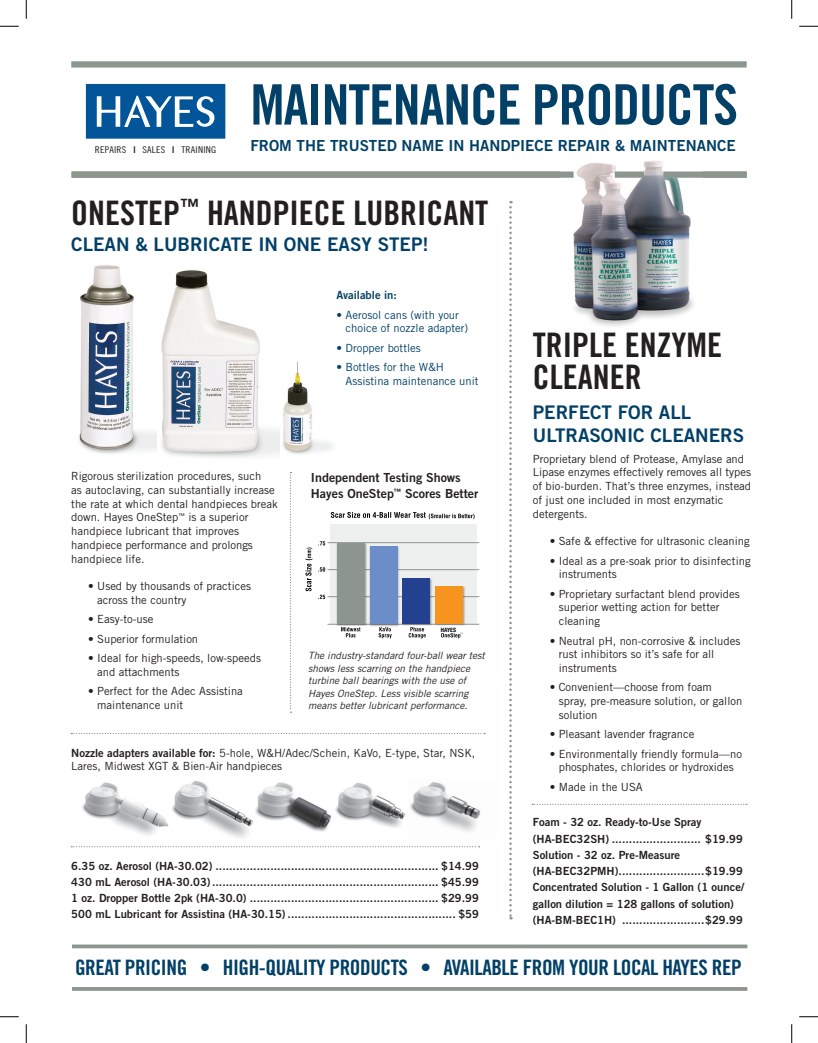
<style>
.page{position:relative;width:818px;height:1043px;background:#fff}
.page>*{position:absolute;margin:0;border:0;box-sizing:border-box;transform-origin:0 0}
.t1{font:55.88px "Trade Gothic Bold Cond Twenty";letter-spacing:-.02em;color:#024067}
.t2{font:33.75px/32.5px "Trade Gothic Bold Cond Twenty";color:#231f20}
.t3{font:21.25px "Trade Gothic Bold Cond Twenty";letter-spacing:-.02em;color:#024067}
.t4{font:18.75px/22.5px "Trade Gothic Bold Two";color:#024067}
.t5{font:15.25px "Trade Gothic Bold Two";color:#024067}
.t6{font:12.5px/16.2px "Trade Gothic Bold Two";color:#231f20}
.t7{font:11.25px/13.8px "Trade Gothic";color:#231f20}
.t8{font:11.25px/16.2px "Trade Gothic Bold Two";color:#231f20;text-align:justify}
.t9{font:11.25px/13.8px "Trade Gothic";color:#024067}
.t10{font:11.25px "Trade Gothic Bold Two";color:#024067}
.t11{font:italic 10px/12.5px "Trade Gothic";color:#231f20}
.t12{font:9.25px "Trade Gothic Cond Eighteen";letter-spacing:.025em;color:#231f20;scale:1.08 1}
.t13{font:700 condensed 5.88px "Helvetica Neue";color:#040503}
.s1{font-family:"Trade Gothic Bold Cond Twenty"}
.s2{font-family:"Trade Gothic Bold Two"}
</style>
<div class="page">
<div style="left:330px;top:524px;width:146px;height:100px;background:#eef0f0"></div>
<hr style="left:327px;top:569px;width:152px;height:1px;background:#8d958f">
<hr style="left:327px;top:596px;width:152px;height:1px;background:#8d958f">
<hr style="left:327px;top:624px;width:152px;height:1px;background:#8d958f">
<div style="left:87px;top:85px;width:137px;height:52px;background:#015598"></div>
<div style="left:86px;top:84px;width:139px;height:55px;border:2px solid #015598"></div>
<svg style="left:96px;top:95px;width:119px;height:32px"></svg>
<svg style="left:71px;top:733px;width:414px;height:1px"></svg>
<svg style="left:290px;top:472px;width:1px;height:240px"></svg>
<svg style="left:509px;top:201px;width:2px;height:718px"></svg>
<div style="left:71px;top:61px;width:675px;height:7px;background:#8d958f"></div>
<img style="left:82px;top:780px;width:171px;height:58px">
<img style="left:255px;top:782px;width:76px;height:50px">
<img style="left:335px;top:782px;width:70px;height:46px">
<img style="left:410px;top:782px;width:71px;height:50px">
<hr style="left:72px;top:987px;width:675px;height:3px;background:#8d958f">
<svg style="left:72px;top:944px;width:675px;height:4px;background:#9ca39e"></svg>
<svg style="left:341px;top:627px;width:19px;height:10px"></svg>
<svg style="left:408px;top:627px;width:17px;height:11px"></svg>
<svg style="left:441px;top:632px;width:21px;height:6px"></svg>
<svg style="left:318px;top:594px;width:7px;height:5px"></svg>
<svg style="left:318px;top:567px;width:7px;height:4px"></svg>
<svg style="left:318px;top:541px;width:7px;height:4px"></svg>
<svg style="left:305px;top:547px;width:7px;height:44px"></svg>
<svg style="left:331px;top:512px;width:143px;height:7px"></svg>
<svg style="left:378px;top:627px;width:13px;height:11px"></svg>
<div style="left:336px;top:542px;width:31px;height:84px;background:#231f20;opacity:.35"></div>
<div style="left:336px;top:543px;width:28px;height:81px;background:#8d958f"></div>
<div style="left:401px;top:577px;width:31px;height:49px;background:#231f20;opacity:.35"></div>
<div style="left:402px;top:578px;width:28px;height:46px;background:#23418f"></div>
<div style="left:434px;top:585px;width:31px;height:41px;background:#231f20;opacity:.35"></div>
<div style="left:435px;top:586px;width:28px;height:38px;background:#f79420"></div>
<div style="left:369px;top:545px;width:31px;height:81px;background:#231f20;opacity:.35"></div>
<div style="left:369px;top:546px;width:28px;height:78px;background:#6b8dc8"></div>
<img style="left:573px;top:161px;width:121px;height:165px">
<img style="left:79px;top:265px;width:78px;height:189px">
<img style="left:161px;top:270px;width:119px;height:188px">
<img style="left:283px;top:362px;width:50px;height:92px">
<svg style="left:71px;top:846px;width:408px;height:1px"></svg>
<svg style="left:532px;top:803px;width:215px;height:2px"></svg>
<div style="left:72px;top:171px;width:501px;height:7px;background:#8d958f"></div>
<div style="left:614px;top:171px;width:30px;height:7px;background:#8d958f"></div>
<div style="left:663px;top:171px;width:83px;height:7px;background:#8d958f"></div>
<hr style="left:327px;top:542px;width:152px;height:1px;background:#8d958f">
<svg style="left:0;top:25px;width:19px;height:2px"></svg>
<svg style="left:799px;top:25px;width:19px;height:2px"></svg>
<svg style="left:0;top:1016px;width:19px;height:1px"></svg>
<svg style="left:799px;top:1016px;width:19px;height:1px"></svg>
<svg style="left:25px;top:0;width:2px;height:19px"></svg>
<svg style="left:25px;top:1024px;width:2px;height:18px"></svg>
<svg style="left:791px;top:0;width:1px;height:19px"></svg>
<svg style="left:791px;top:1024px;width:1px;height:18px"></svg>
<p class="t12" style="left:95px;top:145px;width:114px">REPAIRS <span class="s1">l</span> SALES <span class="s1">l</span> TRAINING</p>
<h1 class="t1" style="left:250px;top:71px;width:489px">MAINTENANCE PRODUCTS</h1>
<h3 class="t5" style="left:250px;top:136px;width:486px">FROM THE TRUSTED NAME IN HANDPIECE REPAIR &amp; MAINTENANCE</h3>
<h2 class="t2" style="left:71px;top:196px;width:418px">ONESTEP<sup>™</sup> HANDPIECE LUBRICANT</h2>
<h3 class="t4" style="left:71px;top:232px;width:359px">CLEAN &amp; LUBRICATE IN ONE EASY STEP!</h3>
<p class="t10" style="left:336px;top:288px;width:62px">Available in:</p>
<p class="t9" style="left:345px;top:307px;width:124px;text-indent:-9px">• Aerosol cans (with your choice of nozzle adapter)</p>
<p class="t9" style="left:336px;top:341px;width:86px">• Dropper bottles</p>
<p class="t9" style="left:345px;top:360px;width:135px;text-indent:-9px">• Bottles for the W&amp;H<br>Assistina maintenance unit</p>
<p class="t7" style="left:71px;top:469px;width:208px">Rigorous sterilization procedures, such<br>as autoclaving, can substantially increase the rate at which dental handpieces break down. Hayes OneStep<sup>™</sup> is a superior handpiece lubricant that improves handpiece performance and prolongs handpiece life.</p>
<p class="t7" style="left:97px;top:579px;width:155px;text-indent:-9px">• Used by thousands of practices across the country</p>
<p class="t7" style="left:88px;top:612px;width:67px">• Easy-to-use</p>
<p class="t7" style="left:88px;top:631px;width:111px">• Superior formulation</p>
<p class="t7" style="left:97px;top:651px;width:165px;text-indent:-9px">• Ideal for high-speeds, low-speeds and attachments</p>
<p class="t7" style="left:97px;top:684px;width:147px;text-indent:-9px">• Perfect for the Adec Assistina maintenance unit</p>
<p class="t6" style="left:311px;top:468px;width:169px">Independent Testing Shows<br>Hayes OneStep<sup>™</sup> Scores Better</p>
<p class="t13" style="left:441px;top:626px;width:17px">HAYES</p>
<p class="t11" style="left:308px;top:649px;width:178px">The industry-standard four-ball wear test shows less scarring on the handpiece turbine ball bearings with the use of Hayes OneStep. Less visible scarring means better lubricant performance.</p>
<p class="t7" style="left:71px;top:745px;width:405px"><span class="s2">Nozzle adapters available for:</span> 5-hole, W&amp;H/Adec/Schein, KaVo, E-type, Star, NSK,<br>Lares, Midwest XGT &amp; Bien-Air handpieces</p>
<p class="t8" style="left:71px;top:857px;width:409px">6.35 oz. Aerosol (HA-30.02) ................................................................. $14.99<br>430 mL Aerosol (HA-30.03).................................................................. $45.99<br>1 oz. Dropper Bottle 2pk (HA-30.0) ....................................................... $29.99<br>500 mL Lubricant for Assistina (HA-30.15) ................................................. $59</p>
<h2 class="t2" style="left:532px;top:328px;width:191px">TRIPLE ENZYME<br>CLEANER</h2>
<h3 class="t4" style="left:532px;top:401px;width:213px">PERFECT FOR ALL<br>ULTRASONIC CLEANERS</h3>
<p class="t7" style="left:532px;top:451px;width:220px">Proprietary blend of Protease, Amylase and Lipase enzymes effectively removes all types of bio-burden. That’s three enzymes, instead of just one included in most enzymatic detergents.</p>
<p class="t7" style="left:549px;top:534px;width:201px">• Safe &amp; effective for ultrasonic cleaning</p>
<p class="t7" style="left:558px;top:553px;width:193px;text-indent:-9px">• Ideal as a pre-soak prior to disinfecting instruments</p>
<p class="t7" style="left:558px;top:586px;width:182px;text-indent:-9px">• Proprietary surfactant blend provides superior wetting action for better cleaning</p>
<p class="t7" style="left:558px;top:633px;width:183px;text-indent:-9px">• Neutral pH, non-corrosive &amp; includes rust inhibitors so it’s safe for all instruments</p>
<p class="t7" style="left:558px;top:680px;width:185px;text-indent:-9px">• Convenient—choose from foam spray, pre-measure solution, or gallon solution</p>
<p class="t7" style="left:549px;top:727px;width:146px">• Pleasant lavender fragrance</p>
<p class="t7" style="left:549px;top:746px;width:194px;text-align:center">• Environmentally friendly formula—no phosphates, chlorides or hydroxides</p>
<p class="t7" style="left:549px;top:779px;width:95px">• Made in the USA</p>
<p class="t8" style="left:532px;top:814px;width:213px;text-align:left">Foam - 32 oz. Ready-to-Use Spray (HA-BEC32SH) .......................... $19.99<br>Solution - 32 oz. Pre-Measure (HA-BEC32PMH).........................$19.99<br>Concentrated Solution - 1 Gallon (1 ounce/ gallon dilution = 128 gallons of solution) (HA-BM-BEC1H) ........................$29.99</p>
<h3 class="t3" style="left:75px;top:954px;width:668px">GREAT PRICING • HIGH-QUALITY PRODUCTS • AVAILABLE FROM YOUR LOCAL HAYES REP</h3>
</div>
